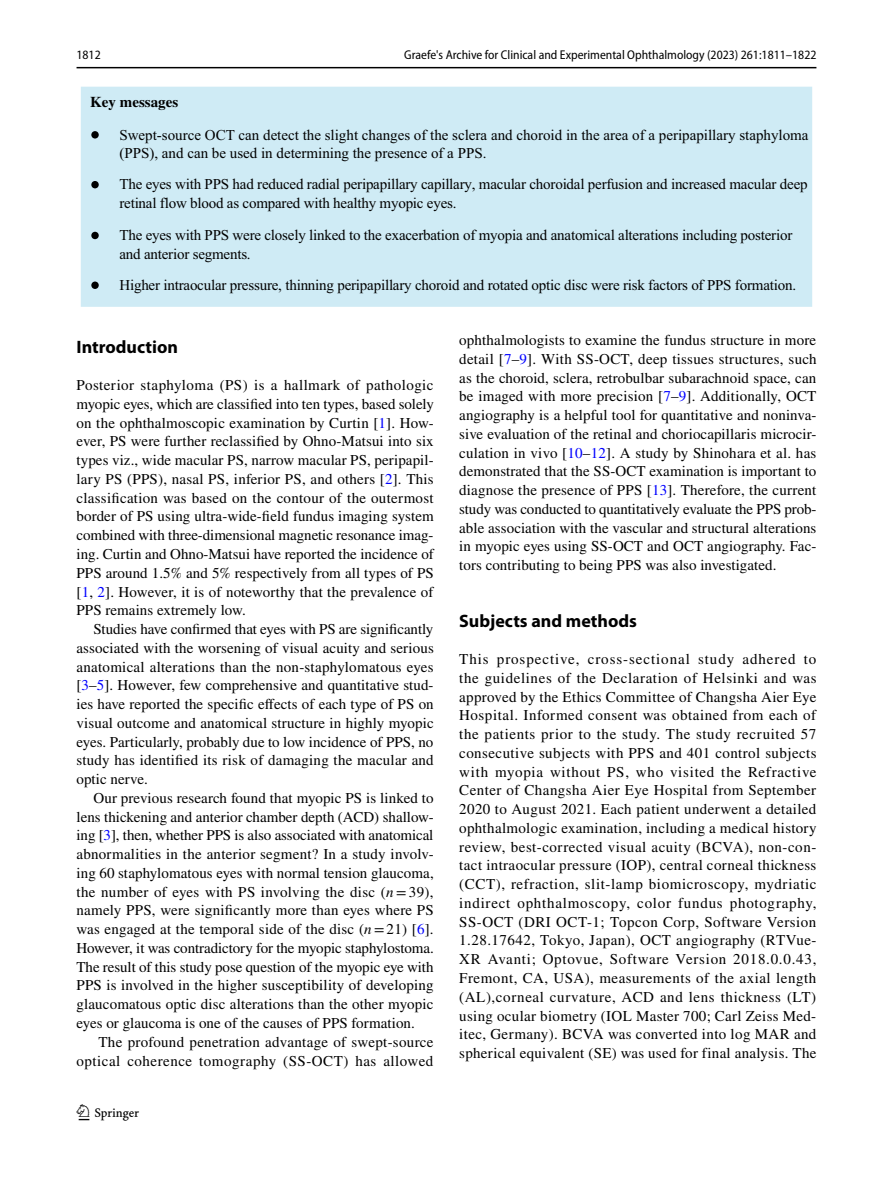
<style>
.page{position:relative;width:893px;height:1187px;background:#fff}
.page>*{position:absolute;margin:0;border:0;box-sizing:border-box;transform-origin:0 0}
.t1{font:22.5px "Springnew Regular 2";color:#000}
.t2{font:700 18px "Myriad Pro";color:#000}
.t3{font:15px/18.8px "STIX";letter-spacing:.015em;color:#000;text-align:justify}
.t4{font:15px/18.8px "Times New Roman";letter-spacing:-.015em;color:#000}
.t5{font:700 15px "Times";color:#000}
.t6{font:semi-condensed 12.75px "Myriad Pro";color:#000}
.s1{color:#00f}
.s2{font-style:italic}
</style>
<div class="page">
<hr style="left:77px;top:67px;width:739px;height:1px;background:#000">
<div style="left:81px;top:87px;width:731px;height:220px;background:#cfebf5"></div>
<svg style="left:91px;top:131px;width:8px;height:7px"></svg>
<svg style="left:91px;top:181px;width:8px;height:7px"></svg>
<svg style="left:91px;top:232px;width:8px;height:7px"></svg>
<svg style="left:91px;top:281px;width:8px;height:8px"></svg>
<p class="t6" style="left:77px;top:48px;width:26px">1812</p>
<p class="t6" style="left:404px;top:48px;width:414px">Graefe's Archive for Clinical and Experimental Ophthalmology (2023) 261:1811–1822</p>
<p class="t5" style="left:90px;top:93px;width:89px">Key messages</p>
<p class="t4" style="left:119px;top:127px;width:690px">Swept-source OCT can detect the slight changes of the sclera and choroid in the area of a peripapillary staphyloma (PPS), and can be used in determining the presence of a PPS.</p>
<p class="t4" style="left:119px;top:176px;width:690px">The eyes with PPS had reduced radial peripapillary capillary, macular choroidal perfusion and increased macular deep retinal flow blood as compared with healthy myopic eyes.</p>
<p class="t4" style="left:119px;top:227px;width:674px">The eyes with PPS were closely linked to the exacerbation of myopia and anatomical alterations including posterior and anterior segments.</p>
<p class="t4" style="left:119px;top:277px;width:678px">Higher intraocular pressure, thinning peripapillary choroid and rotated optic disc were risk factors of PPS formation.</p>
<p class="t2" style="left:77px;top:335px;width:103px">Introduction</p>
<p class="t3" style="left:77px;top:376px;width:359px">Posterior staphyloma (PS) is a hallmark of pathologic myopic eyes, which are classified into ten types, based solely on the ophthalmoscopic examination by Curtin [<span class="s1">1</span>]. How&shy;ever, PS were further reclassified by Ohno-Matsui into six types viz., wide macular PS, narrow macular PS, peripapil&shy;lary PS (PPS), nasal PS, inferior PS, and others [<span class="s1">2</span>]. This classification was based on the contour of the outermost border of PS using ultra-wide-field fundus imaging system combined with three-dimensional magnetic resonance imag&shy;ing. Curtin and Ohno-Matsui have reported the incidence of PPS around 1.5% and 5% respectively from all types of PS [<span class="s1">1</span>, <span class="s1">2</span>]. However, it is of noteworthy that the prevalence of PPS remains extremely low.</p>
<p class="t3" style="left:77px;top:620px;width:359px;text-indent:17px">Studies have confirmed that eyes with PS are significantly associated with the worsening of visual acuity and serious anatomical alterations than the non-staphylomatous eyes [<span class="s1">3</span>–<span class="s1">5</span>]. However, few comprehensive and quantitative stud&shy;ies have reported the specific effects of each type of PS on visual outcome and anatomical structure in highly myopic eyes. Particularly, probably due to low incidence of PPS, no study has identified its risk of damaging the macular and optic nerve.</p>
<p class="t3" style="left:76px;top:789px;width:359px;text-indent:17px">Our previous research found that myopic PS is linked to lens thickening and anterior chamber depth (ACD) shallow&shy;ing [<span class="s1">3</span>], then, whether PPS is also associated with anatomical abnormalities in the anterior segment? In a study involv&shy;ing 60 staphylomatous eyes with normal tension glaucoma, the number of eyes with PS involving the disc (<span class="s2">n</span> =39), namely PPS, were significantly more than eyes where PS was engaged at the temporal side of the disc (<span class="s2">n</span>=21) [<span class="s1">6</span>].<br>However, it was contradictory for the myopic staphylostoma.<br>The result of this study pose question of the myopic eye with PPS is involved in the higher susceptibility of developing glaucomatous optic disc alterations than the other myopic eyes or glaucoma is one of the causes of PPS formation.</p>
<p class="t3" style="left:76px;top:1033px;width:359px;text-align:right">The profound penetration advantage of swept-source optical coherence tomography (SS-OCT) has allowed</p>
<h1 class="t1" style="left:79px;top:1104px;width:62px">1 3</h1>
<p class="t3" style="left:459px;top:331px;width:359px">ophthalmologists to examine the fundus structure in more detail [<span class="s1">7</span>–<span class="s1">9</span>]. With SS-OCT, deep tissues structures, such as the choroid, sclera, retrobulbar subarachnoid space, can be imaged with more precision [<span class="s1">7</span>–<span class="s1">9</span>]. Additionally, OCT angiography is a helpful tool for quantitative and noninva&shy;sive evaluation of the retinal and choriocapillaris microcir&shy;culation in vivo [<span class="s1">10</span>–<span class="s1">12</span>]. A study by Shinohara et al. has demonstrated that the SS-OCT examination is important to diagnose the presence of PPS [<span class="s1">13</span>]. Therefore, the current study was conducted to quantitatively evaluate the PPS prob&shy;able association with the vascular and structural alterations in myopic eyes using SS-OCT and OCT angiography. Fac&shy;tors contributing to being PPS was also investigated.</p>
<p class="t2" style="left:459px;top:608px;width:179px">Subjects and methods</p>
<p class="t3" style="left:459px;top:650px;width:359px">This prospective, cross-sectional study adhered to the guidelines of the Declaration of Helsinki and was approved by the Ethics Committee of Changsha Aier Eye Hospital. Informed consent was obtained from each of the patients prior to the study. The study recruited 57 consecutive subjects with PPS and 401 control subjects with myopia without PS, who visited the Refractive Center of Changsha Aier Eye Hospital from September 2020 to August 2021. Each patient underwent a detailed ophthalmologic examination, including a medical history review, best-corrected visual acuity (BCVA), non-con&shy;tact intraocular pressure (IOP), central corneal thickness (CCT), refraction, slit-lamp biomicroscopy, mydriatic indirect ophthalmoscopy, color fundus photography, SS-OCT (DRI OCT-1; Topcon Corp, Software Version 1.28.17642, Tokyo, Japan), OCT angiography (RTVue-XR Avanti; Optovue, Software Version 2018.0.0.43, Fremont, CA, USA), measurements of the axial length (AL),corneal curvature, ACD and lens thickness (LT) using ocular biometry (IOL Master 700; Carl Zeiss Med&shy;itec, Germany). BCVA was converted into log MAR and spherical equivalent (SE) was used for final analysis. The</p>
</div>
